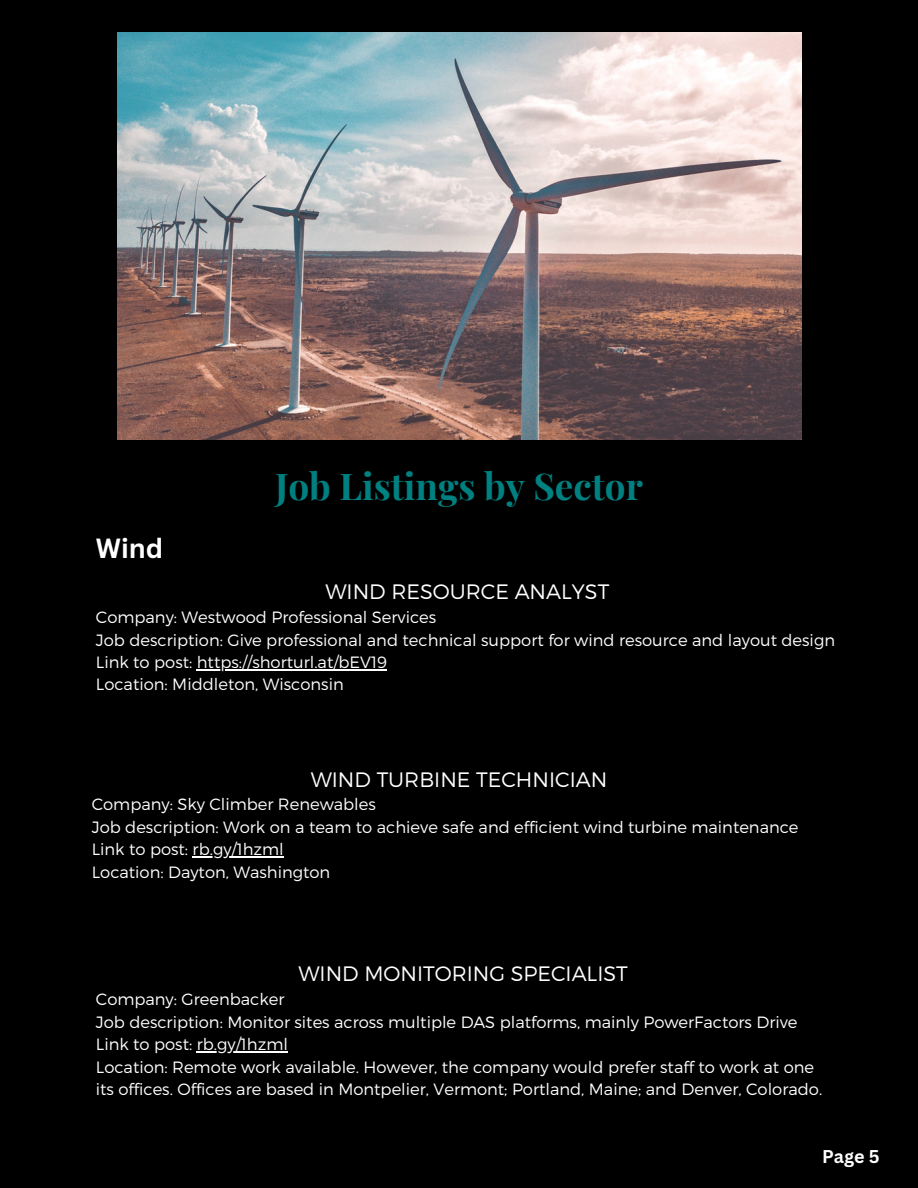
<style>
.page{position:relative;width:918px;height:1188px;background:#000}
.page>*{position:absolute;margin:0;border:0;box-sizing:border-box;transform-origin:0 0}
.t1{font:700 36.9px "Playfair Display";color:#008080}
.t2{font:700 27px "Canva Sans";color:#fff}
.t3{font:300 20.85px "Montserrat";color:#fff}
.t4{font:700 18px "Canva Sans";color:#fff}
.t5{font:300 16.35px/22.5px "Montserrat";color:#fff}
</style>
<div class="page">
<img style="left:117px;top:32px;width:684px;height:407px">
<hr style="left:197px;top:669px;width:190px;height:1px;background:#fff">
<hr style="left:193px;top:856px;width:91px;height:1px;background:#fff">
<hr style="left:197px;top:1051px;width:91px;height:1px;background:#fff">
<p class="t2" style="left:96px;top:529px;width:69px">Wind</p>
<p class="t1" style="left:275px;top:460px;width:369px">Job Listings by Sector</p>
<p class="t3" style="left:325px;top:578px;width:285px">WIND RESOURCE ANALYST</p>
<p class="t5" style="left:96px;top:606px;width:342px">Company: Westwood Professional Services</p>
<p class="t5" style="left:96px;top:628px;width:741px">Job description: Give professional and technical support for wind resource and layout design</p>
<p class="t5" style="left:96px;top:650px;width:293px">Link to post: https://shorturl.at/bEV19</p>
<p class="t5" style="left:96px;top:672px;width:249px">Location: Middleton, Wisconsin</p>
<p class="t3" style="left:311px;top:766px;width:298px">WIND TURBINE TECHNICIAN</p>
<p class="t5" style="left:92px;top:792px;width:286px">Company: Sky Climber Renewables</p>
<p class="t5" style="left:92px;top:815px;width:708px">Job description: Work on a team to achieve safe and efficient wind turbine maintenance</p>
<p class="t5" style="left:92px;top:837px;width:194px">Link to post: rb.gy/1hzml</p>
<p class="t5" style="left:92px;top:860px;width:240px">Location: Dayton, Washington</p>
<p class="t3" style="left:298px;top:960px;width:331px">WIND MONITORING SPECIALIST</p>
<p class="t5" style="left:96px;top:987px;width:190px">Company: Greenbacker</p>
<p class="t5" style="left:96px;top:1010px;width:703px">Job description: Monitor sites across multiple DAS platforms, mainly PowerFactors Drive</p>
<p class="t5" style="left:96px;top:1032px;width:194px">Link to post: rb.gy/1hzml</p>
<p class="t5" style="left:96px;top:1055px;width:728px">Location: Remote work available. However, the company would prefer staff to work at one its offices. Offices are based in Montpelier, Vermont; Portland, Maine; and Denver, Colorado.</p>
<p class="t4" style="left:822px;top:1144px;width:59px">Page 5</p>
</div>
